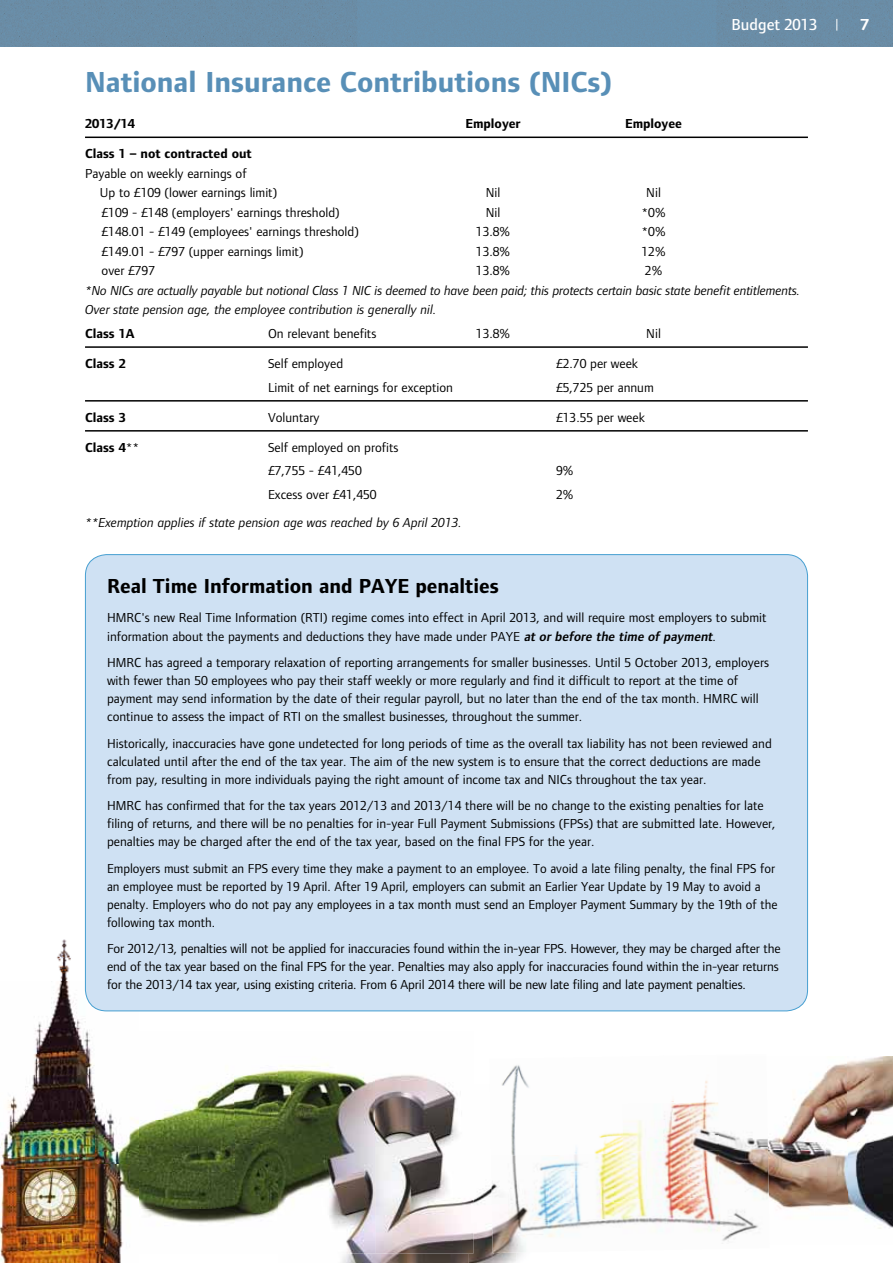
<style>
.page{position:relative;width:893px;height:1263px;background:#fff}
.page>*{position:absolute;margin:0;border:0;box-sizing:border-box;transform-origin:0 0}
.t1{font:700 30px "Foundry Form Sans";color:#588fb7}
.t2{font:700 21px "Foundry Form Sans";color:#000}
.t3{font:500 16.5px "Foundry Form Sans";color:#fff}
.t4{font:700 16.5px "Foundry Form Sans";color:#fff}
.t5{font:13.5px/18px "Foundry Form Sans";color:#000}
.t6{font:italic 13.5px/19.5px "Foundry Form Sans";letter-spacing:-.01em;color:#000}
.t7{font:700 13.5px "Foundry Form Sans";color:#000}
.s1{font-weight:400}
.s2{font-weight:600;font-style:italic}
</style>
<div class="page">
<div style="left:1px;top:0;width:892px;height:47px;background:#6a8ea8"></div>
<img style="left:0;top:0;width:1px;height:47px">
<img style="left:96px;top:1078px;width:138px;height:145px">
<img style="left:250px;top:1070px;width:28px;height:5px">
<img style="left:234px;top:1075px;width:44px;height:147px">
<img style="left:469px;top:1188px;width:47px;height:75px">
<img style="left:342px;top:1253px;width:127px;height:10px">
<img style="left:278px;top:1064px;width:195px;height:189px">
<img style="left:575px;top:1132px;width:48px;height:21px">
<img style="left:491px;top:1153px;width:132px;height:51px">
<img style="left:492px;top:1202px;width:131px;height:51px">
<img style="left:491px;top:1065px;width:73px;height:91px">
<img style="left:34px;top:934px;width:105px;height:141px">
<img style="left:0;top:1075px;width:96px;height:141px">
<img style="left:0;top:1216px;width:139px;height:47px">
<img style="left:768px;top:1061px;width:80px;height:88px">
<img style="left:848px;top:1056px;width:45px;height:173px">
<img style="left:720px;top:1149px;width:128px;height:95px">
<img style="left:671px;top:1080px;width:37px;height:22px">
<img style="left:719px;top:1132px;width:49px;height:18px">
<img style="left:623px;top:1102px;width:96px;height:48px">
<img style="left:623px;top:1150px;width:97px;height:47px">
<img style="left:623px;top:1197px;width:98px;height:47px">
<hr style="left:85px;top:137px;width:723px;height:1px;background:#000">
<hr style="left:85px;top:346px;width:723px;height:2px;background:#000">
<hr style="left:85px;top:400px;width:723px;height:2px;background:#000">
<hr style="left:85px;top:430px;width:723px;height:2px;background:#000">
<svg style="left:836px;top:19px;width:1px;height:12px"></svg>
<div style="left:85px;top:555px;width:722px;height:456px;background:#cfe1f3;border-radius:21px"></div>
<h1 class="t1" style="left:85px;top:65px;width:529px">National Insurance Contributions (NICs)</h1>
<p class="t7" style="left:85px;top:116px;width:52px">2013/14</p>
<p class="t7" style="left:466px;top:116px;width:57px">Employer</p>
<p class="t7" style="left:625px;top:116px;width:58px">Employee</p>
<p class="t7" style="left:85px;top:146px;width:168px">Class 1 – not contracted out</p>
<p class="t5" style="left:100px;top:163px;width:179px;line-height:19.5px;text-indent:-15px">Payable on weekly earnings of<br>Up to £109 (lower earnings limit)</p>
<p class="t5" style="left:486px;top:183px;width:16px">Nil</p>
<p class="t5" style="left:646px;top:183px;width:16px">Nil</p>
<p class="t3" style="left:732px;top:15px;width:87px">Budget 2013</p>
<p class="t4" style="left:860px;top:15px;width:10px">7</p>
<p class="t5" style="left:102px;top:203px;width:240px">£109 - £148 (employers' earnings threshold)</p>
<p class="t5" style="left:486px;top:203px;width:16px">Nil</p>
<p class="t5" style="left:642px;top:203px;width:26px">*0%</p>
<p class="t5" style="left:102px;top:222px;width:259px">£148.01 - £149 (employees' earnings threshold)</p>
<p class="t5" style="left:476px;top:222px;width:36px">13.8%</p>
<p class="t5" style="left:642px;top:222px;width:26px">*0%</p>
<p class="t5" style="left:102px;top:242px;width:203px">£149.01 - £797 (upper earnings limit)</p>
<p class="t5" style="left:476px;top:242px;width:36px">13.8%</p>
<p class="t5" style="left:642px;top:242px;width:26px">12%</p>
<p class="t5" style="left:102px;top:261px;width:55px">over £797</p>
<p class="t5" style="left:476px;top:261px;width:36px">13.8%</p>
<p class="t5" style="left:645px;top:261px;width:19px">2%</p>
<p class="t6" style="left:85px;top:280px;width:717px">*No NICs are actually payable but notional Class 1 NIC is deemed to have been paid; this protects certain basic state benefit entitlements.<br>Over state pension age, the employee contribution is generally nil.</p>
<p class="t7" style="left:85px;top:326px;width:51px">Class 1A</p>
<p class="t5" style="left:268px;top:324px;width:110px">On relevant benefits</p>
<p class="t5" style="left:476px;top:324px;width:36px">13.8%</p>
<p class="t5" style="left:646px;top:324px;width:16px">Nil</p>
<p class="t7" style="left:85px;top:356px;width:42px">Class 2</p>
<p class="t5" style="left:268px;top:354px;width:77px">Self employed</p>
<p class="t5" style="left:556px;top:354px;width:84px">£2.70 per week</p>
<p class="t5" style="left:268px;top:378px;width:186px">Limit of net earnings for exception</p>
<p class="t5" style="left:556px;top:378px;width:99px">£5,725 per annum</p>
<p class="t7" style="left:85px;top:409px;width:42px">Class 3</p>
<p class="t5" style="left:268px;top:408px;width:53px">Voluntary</p>
<p class="t5" style="left:556px;top:408px;width:90px">£13.55 per week</p>
<p class="t7" style="left:85px;top:439px;width:56px">Class 4<span class="s1">**</span></p>
<p class="t5" style="left:268px;top:435px;width:132px;line-height:23.7px">Self employed on profits £7,755 - £41,450</p>
<p class="t5" style="left:556px;top:462px;width:19px">9%</p>
<p class="t5" style="left:268px;top:485px;width:110px">Excess over £41,450</p>
<p class="t5" style="left:556px;top:485px;width:19px">2%</p>
<p class="t6" style="left:85px;top:513px;width:378px">**Exemption applies if state pension age was reached by 6 April 2013.</p>
<h2 class="t2" style="left:107px;top:574px;width:393px">Real Time Information and PAYE penalties</h2>
<p class="t5" style="left:107px;top:608px;width:661px;line-height:18.8px">HMRC's new Real Time Information (RTI) regime comes into effect in April 2013, and will require most employers to submit information about the payments and deductions they have made under PAYE <span class="s2">at or before the time of payment</span>.</p>
<p class="t5" style="left:107px;top:654px;width:664px">HMRC has agreed a temporary relaxation of reporting arrangements for smaller businesses. Until 5 October 2013, employers with fewer than 50 employees who pay their staff weekly or more regularly and find it difficult to report at the time of payment may send information by the date of their regular payroll, but no later than the end of the tax month. HMRC will continue to assess the impact of RTI on the smallest businesses, throughout the summer.</p>
<p class="t5" style="left:107px;top:734px;width:666px">Historically, inaccuracies have gone undetected for long periods of time as the overall tax liability has not been reviewed and calculated until after the end of the tax year. The aim of the new system is to ensure that the correct deductions are made from pay, resulting in more individuals paying the right amount of income tax and NICs throughout the tax year.</p>
<p class="t5" style="left:107px;top:796px;width:670px">HMRC has confirmed that for the tax years 2012/13 and 2013/14 there will be no change to the existing penalties for late filing of returns, and there will be no penalties for in-year Full Payment Submissions (FPSs) that are submitted late. However, penalties may be charged after the end of the tax year, based on the final FPS for the year.</p>
<p class="t5" style="left:107px;top:859px;width:672px">Employers must submit an FPS every time they make a payment to an employee. To avoid a late filing penalty, the final FPS for an employee must be reported by 19 April. After 19 April, employers can submit an Earlier Year Update by 19 May to avoid a penalty. Employers who do not pay any employees in a tax month must send an Employer Payment Summary by the 19th of the following tax month.</p>
<p class="t5" style="left:107px;top:940px;width:675px">For 2012/13, penalties will not be applied for inaccuracies found within the in-year FPS. However, they may be charged after the end of the tax year based on the final FPS for the year. Penalties may also apply for inaccuracies found within the in-year returns for the 2013/14 tax year, using existing criteria. From 6 April 2014 there will be new late filing and late payment penalties.</p>
</div>
